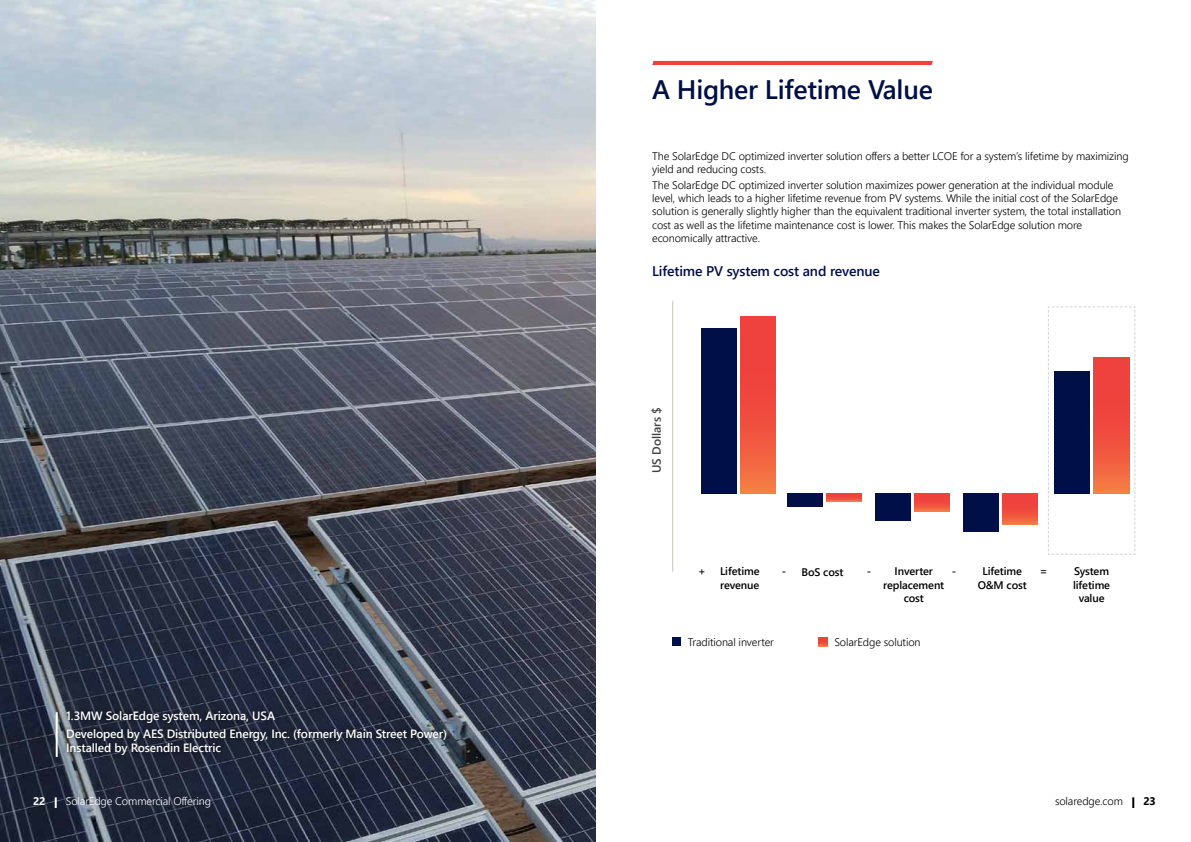
<style>
.page{position:relative;width:1191px;height:842px;background:#fff}
.page>*{position:absolute;margin:0;border:0;box-sizing:border-box;transform-origin:0 0}
.t1{font:600 26.8px "Segoe UI";letter-spacing:-.01em;color:#000f47}
.t2{font:600 14px "Segoe UI";letter-spacing:-.01em;color:#000f47}
.t3{font:600 12px/17.2px "Segoe UI";letter-spacing:-.01em;color:#fff}
.t4{font:600 12px "Segoe UI";color:#414042}
.t5{font:300 11px/13.2px "Segoe UI";letter-spacing:-.01em;color:#000}
.t6{font:600 11px/13.2px "Segoe UI";letter-spacing:-.01em;color:#000;text-align:center}
.t7{font:300 11px "Segoe UI";letter-spacing:-.01em;color:#fff}
.t8{font:700 11px "Segoe UI";color:#fff}
.t9{font:700 11px "Segoe UI";color:#000}
</style>
<div class="page">
<img style="left:0;top:0;width:595px;height:842px">
<hr style="left:56px;top:712px;width:2px;height:45px;background:#fff">
<svg style="left:652px;top:61px;width:280px;height:4px"></svg>
<svg style="left:1132px;top:797px;width:2px;height:11px"></svg>
<svg style="left:55px;top:797px;width:2px;height:11px"></svg>
<svg style="left:1048px;top:306px;width:87px;height:249px"></svg>
<div style="left:1054px;top:371px;width:35px;height:122px;background:#000f47"></div>
<div style="left:1093px;top:357px;width:36px;height:136px;background:linear-gradient(to bottom,#ee333b,#f36e42)"></div>
<svg style="left:740px;top:316px;width:35px;height:177px;background:#f0513e"></svg>
<svg style="left:1002px;top:493px;width:35px;height:32px"></svg>
<svg style="left:914px;top:493px;width:35px;height:18px"></svg>
<svg style="left:826px;top:493px;width:35px;height:8px"></svg>
<div style="left:963px;top:493px;width:35px;height:39px;background:#000f47"></div>
<div style="left:875px;top:493px;width:35px;height:28px;background:#000f47"></div>
<div style="left:701px;top:328px;width:35px;height:165px;background:#000f47"></div>
<div style="left:787px;top:493px;width:35px;height:14px;background:#000f47"></div>
<hr style="left:672px;top:301px;width:1px;height:271px;background:#cacac1">
<div style="left:62px;top:706px;width:390px;height:54px;background:#000;opacity:.75"></div>
<div style="left:672px;top:638px;width:9px;height:8px;background:#000f47"></div>
<svg style="left:819px;top:638px;width:8px;height:8px"></svg>
<h1 class="t1" style="left:652px;top:68px;width:282px">A Higher Lifetime Value</h1>
<p class="t5" style="left:652px;top:149px;width:478px">The SolarEdge DC optimized inverter solution offers a better LCOE for a system’s lifetime by maximizing yield and reducing costs.</p>
<p class="t5" style="left:652px;top:178px;width:470px">The SolarEdge DC optimized inverter solution maximizes power generation at the individual module level, which leads to a higher lifetime revenue from PV systems. While the initial cost of the SolarEdge solution is generally slightly higher than the equivalent traditional inverter system, the total installation cost as well as the lifetime maintenance cost is lower. This makes the SolarEdge solution more economically attractive.</p>
<p class="t2" style="left:652px;top:260px;width:229px">Lifetime PV system cost and revenue</p>
<p class="t3" style="left:66px;top:707px;width:382px">1.3MW SolarEdge system, Arizona, USA<br>Developed by AES Distributed Energy, Inc. (formerly Main Street Power)</p>
<p class="t3" style="left:66px;top:739px;width:156px">Installed by Rosendin Electric</p>
<p class="t4" style="left:647px;top:473px;width:68px;rotate:-90deg">US Dollars $</p>
<p class="t6" style="left:720px;top:565px;width:41px;text-align:left">Lifetime revenue</p>
<p class="t6" style="left:883px;top:565px;width:62px">Inverter replacement cost</p>
<p class="t6" style="left:977px;top:565px;width:51px">Lifetime<br>O&amp;M cost</p>
<p class="t6" style="left:1073px;top:565px;width:39px">System lifetime value</p>
<p class="t6" style="left:698px;top:565px;width:9px">+</p>
<p class="t6" style="left:782px;top:565px;width:63px">- BoS cost</p>
<p class="t6" style="left:866px;top:565px;width:6px">-</p>
<p class="t6" style="left:951px;top:565px;width:6px">-</p>
<p class="t6" style="left:1039px;top:565px;width:9px">=</p>
<p class="t5" style="left:688px;top:635px;width:88px">Traditional inverter</p>
<p class="t5" style="left:834px;top:635px;width:88px">SolarEdge solution</p>
<p class="t8" style="left:33px;top:792px;width:14px">22</p>
<p class="t7" style="left:66px;top:792px;width:147px">SolarEdge Commercial Offering</p>
<p class="t5" style="left:1055px;top:794px;width:69px">solaredge.com</p>
<p class="t9" style="left:1143px;top:792px;width:14px">23</p>
</div>
